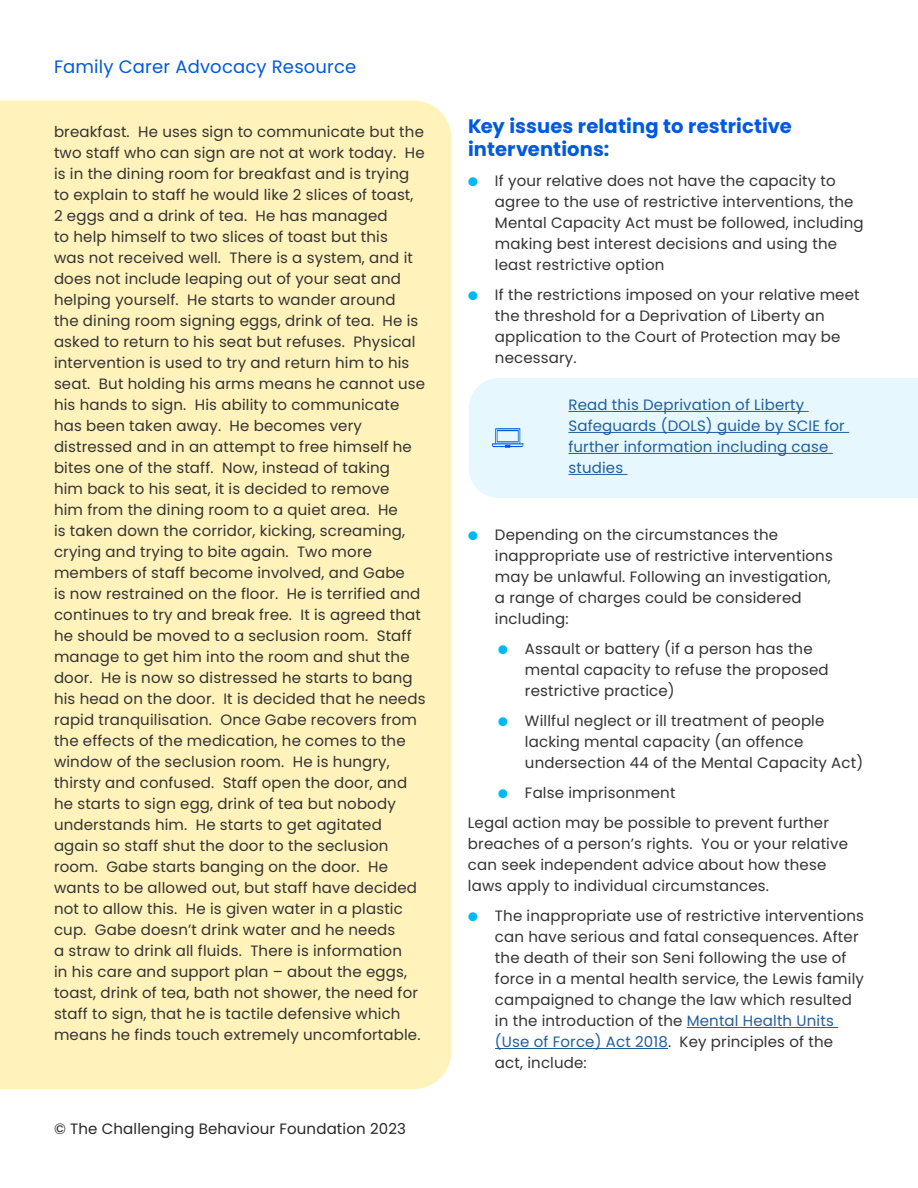
<style>
.page{position:relative;width:918px;height:1188px;background:#fff}
.page>*{position:absolute;margin:0;border:0;box-sizing:border-box;transform-origin:0 0}
.t1{font:700 19.5px/23.4px "Poppins";letter-spacing:.005em;color:#005add}
.t2{font:18px "Poppins";letter-spacing:.01em;color:#005add}
.t3{font:15px/21px "Poppins";letter-spacing:.01em;color:#333}
.t4{font:15px/21px "Poppins";letter-spacing:.01em;color:#215e9e}
.t5{font:15px "Poppins";letter-spacing:.01em;color:#262626}
.s1{font-family:"Proxima Nova";color:#00b8f6}
.s2{color:#215e9e}
</style>
<div class="page">
<hr style="left:687px;top:1027px;width:151px;height:1px;background:#215e9e">
<hr style="left:495px;top:1048px;width:173px;height:1px;background:#215e9e">
<div style="left:0;top:100px;width:452px;height:989px;background:#fff2ba"></div>
<div style="left:469px;top:378px;width:449px;height:120px;background:#e6f8fe"></div>
<hr style="left:568px;top:411px;width:241px;height:1px;background:#215e9e">
<hr style="left:568px;top:432px;width:281px;height:1px;background:#215e9e">
<hr style="left:568px;top:453px;width:265px;height:1px;background:#215e9e">
<hr style="left:568px;top:474px;width:59px;height:1px;background:#215e9e">
<svg style="left:492px;top:428px;width:32px;height:20px"></svg>
<p class="t2" style="left:54px;top:56px;width:304px">Family Carer Advocacy Resource</p>
<p class="t3" style="left:54px;top:122px;width:373px">breakfast. He uses sign to communicate but the two staff who can sign are not at work today. He is in the dining room for breakfast and is trying to explain to staff he would like 2 slices of toast, 2 eggs and a drink of tea. He has managed<br>to help himself to two slices of toast but this<br>was not received well. There is a system, and it does not include leaping out of your seat and helping yourself. He starts to wander around<br>the dining room signing eggs, drink of tea. He is asked to return to his seat but refuses. Physical intervention is used to try and return him to his seat. But holding his arms means he cannot use his hands to sign. His ability to communicate has been taken away. He becomes very distressed and in an attempt to free himself he bites one of the staff. Now, instead of taking<br>him back to his seat, it is decided to remove<br>him from the dining room to a quiet area. He<br>is taken down the corridor, kicking, screaming, crying and trying to bite again. Two more members of staff become involved, and Gabe<br>is now restrained on the floor. He is terrified and continues to try and break free. It is agreed that he should be moved to a seclusion room. Staff manage to get him into the room and shut the door. He is now so distressed he starts to bang his head on the door. It is decided that he needs rapid tranquilisation. Once Gabe recovers from the effects of the medication, he comes to the window of the seclusion room. He is hungry, thirsty and confused. Staff open the door, and he starts to sign egg, drink of tea but nobody understands him. He starts to get agitated again so staff shut the door to the seclusion room. Gabe starts banging on the door. He wants to be allowed out, but staff have decided not to allow this. He is given water in a plastic cup. Gabe doesn’t drink water and he needs<br>a straw to drink all fluids. There is information<br>in his care and support plan – about the eggs, toast, drink of tea, bath not shower, the need for staff to sign, that he is tactile defensive which means he finds touch extremely uncomfortable.</p>
<p class="t5" style="left:54px;top:1120px;width:354px">© The Challenging Behaviour Foundation 2023</p>
<h1 class="t1" style="left:468px;top:115px;width:325px">Key issues relating to restrictive interventions:</h1>
<p class="t3" style="left:495px;top:171px;width:370px;text-indent:-27px"><span class="s1">●</span> If your relative does not have the capacity to agree to the use of restrictive interventions, the Mental Capacity Act must be followed, including making best interest decisions and using the least restrictive option</p>
<p class="t3" style="left:495px;top:285px;width:366px;text-indent:-27px"><span class="s1">●</span> If the restrictions imposed on your relative meet the threshold for a Deprivation of Liberty an application to the Court of Protection may be necessary.</p>
<p class="t4" style="left:568px;top:395px;width:278px">Read this Deprivation of Liberty<br>Safeguards (DOLS) guide by SCIE for further information including case studies</p>
<p class="t3" style="left:495px;top:525px;width:339px;text-indent:-27px"><span class="s1">●</span> Depending on the circumstances the inappropriate use of restrictive interventions may be unlawful. Following an investigation, a range of charges could be considered including:</p>
<p class="t3" style="left:525px;top:639px;width:305px;text-indent:-27px"><span class="s1">●</span> Assault or battery (if a person has the mental capacity to refuse the proposed restrictive practice)</p>
<p class="t3" style="left:525px;top:711px;width:340px;text-indent:-27px"><span class="s1">●</span> Willful neglect or ill treatment of people lacking mental capacity (an offence undersection 44 of the Mental Capacity Act)</p>
<p class="t3" style="left:468px;top:778px;width:362px;line-height:30px;text-indent:30px"><span class="s1">●</span> False imprisonment<br>Legal action may be possible to prevent further</p>
<p class="t3" style="left:468px;top:834px;width:382px">breaches of a person’s rights. You or your relative can seek independent advice about how these laws apply to individual circumstances.</p>
<p class="t3" style="left:495px;top:906px;width:371px;text-indent:-27px"><span class="s1">●</span> The inappropriate use of restrictive interventions can have serious and fatal consequences. After the death of their son Seni following the use of force in a mental health service, the Lewis family campaigned to change the law which resulted in the introduction of the <span class="s2">Mental Health Units (Use of Force) Act 2018</span>. Key principles of the act, include:</p>
</div>
